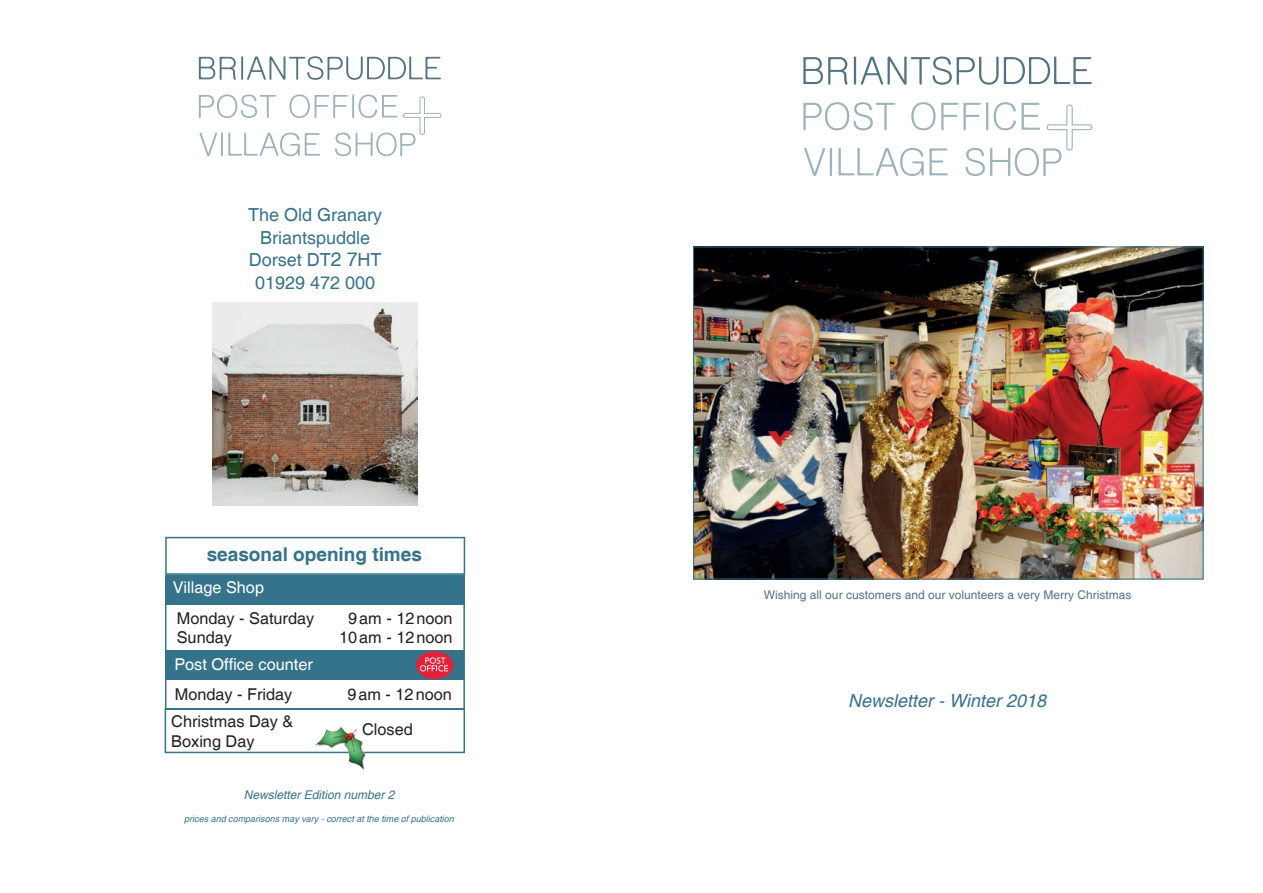
<style>
.page{position:relative;width:1263px;height:893px;background:#fff}
.page>*{position:absolute;margin:0;border:0;box-sizing:border-box;transform-origin:0 0}
.t1{font:700 19.05px "Helvetica";color:#35738b}
.t2{font:18px/22.5px "Helvetica";color:#35738b;text-align:center}
.t3{font:italic 18px "Helvetica";color:#35738b}
.t4{font:16.35px/19.5px "Helvetica";color:#231f20}
.t5{font:16.35px "Helvetica";color:#fff}
.t6{font:12px "Helvetica";color:#557383}
.t7{font:italic 12px "Helvetica";color:#35738b}
.t8{font:italic 9px "Helvetica";color:#35738b}
.s1{font-size:19.5px}
</style>
<div class="page">
<div style="left:165px;top:575px;width:300px;height:135px;border:2px solid #35738b"></div>
<div style="left:165px;top:708px;width:300px;height:45px;border:2px solid #35738b"></div>
<div style="left:166px;top:575px;width:298px;height:30px;background:#35738b"></div>
<div style="left:166px;top:650px;width:298px;height:30px;background:#35738b"></div>
<div style="left:416px;top:651px;width:37px;height:28px;background:#e42138;border-radius:50%"></div>
<svg style="left:420px;top:651px;width:33px;height:20px"></svg>
<div style="left:165px;top:537px;width:300px;height:38px;background:#fff;border:2px solid #35738b"></div>
<svg style="left:199px;top:94px;width:243px;height:62px"></svg>
<svg style="left:199px;top:56px;width:242px;height:24px"></svg>
<svg style="left:803px;top:102px;width:289px;height:74px"></svg>
<svg style="left:1004px;top:57px;width:88px;height:27px"></svg>
<svg style="left:854px;top:56px;width:144px;height:29px"></svg>
<svg style="left:803px;top:57px;width:44px;height:28px"></svg>
<img style="left:695px;top:249px;width:506px;height:328px">
<img style="left:213px;top:302px;width:205px;height:204px">
<img style="left:314px;top:727px;width:53px;height:43px">
<p class="t2" style="left:248px;top:204px;width:136px">The Old Granary<br>Briantspuddle<br>Dorset DT<span class="s1">2 7</span>HT<br>01929 472 000</p>
<p class="t1" style="left:207px;top:543px;width:217px">seasonal opening times</p>
<p class="t5" style="left:173px;top:578px;width:93px">Village Shop</p>
<p class="t4" style="left:177px;top:609px;width:139px">Monday - Saturday<br>Sunday</p>
<p class="t4" style="left:339px;top:609px;width:115px;text-align:center">9am - 12noon<br>10am - 12noon</p>
<p class="t5" style="left:174px;top:655px;width:140px">Post Office counter</p>
<p class="t4" style="left:175px;top:685px;width:119px">Monday - Friday</p>
<p class="t4" style="left:347px;top:685px;width:106px">9am - 12noon</p>
<p class="t4" style="left:171px;top:713px;width:124px">Christmas Day &amp;<br>Boxing Day</p>
<p class="t4" style="left:362px;top:720px;width:52px">Closed</p>
<p class="t7" style="left:244px;top:788px;width:152px">Newsletter Edition number 2</p>
<p class="t8" style="left:184px;top:813px;width:271px">prices and comparisons may vary - correct at the time of publication</p>
<p class="t6" style="left:764px;top:588px;width:369px">Wishing all our customers and our volunteers a very Merry Christmas</p>
<p class="t3" style="left:848px;top:690px;width:200px">Newsletter - Winter 2018</p>
</div>
